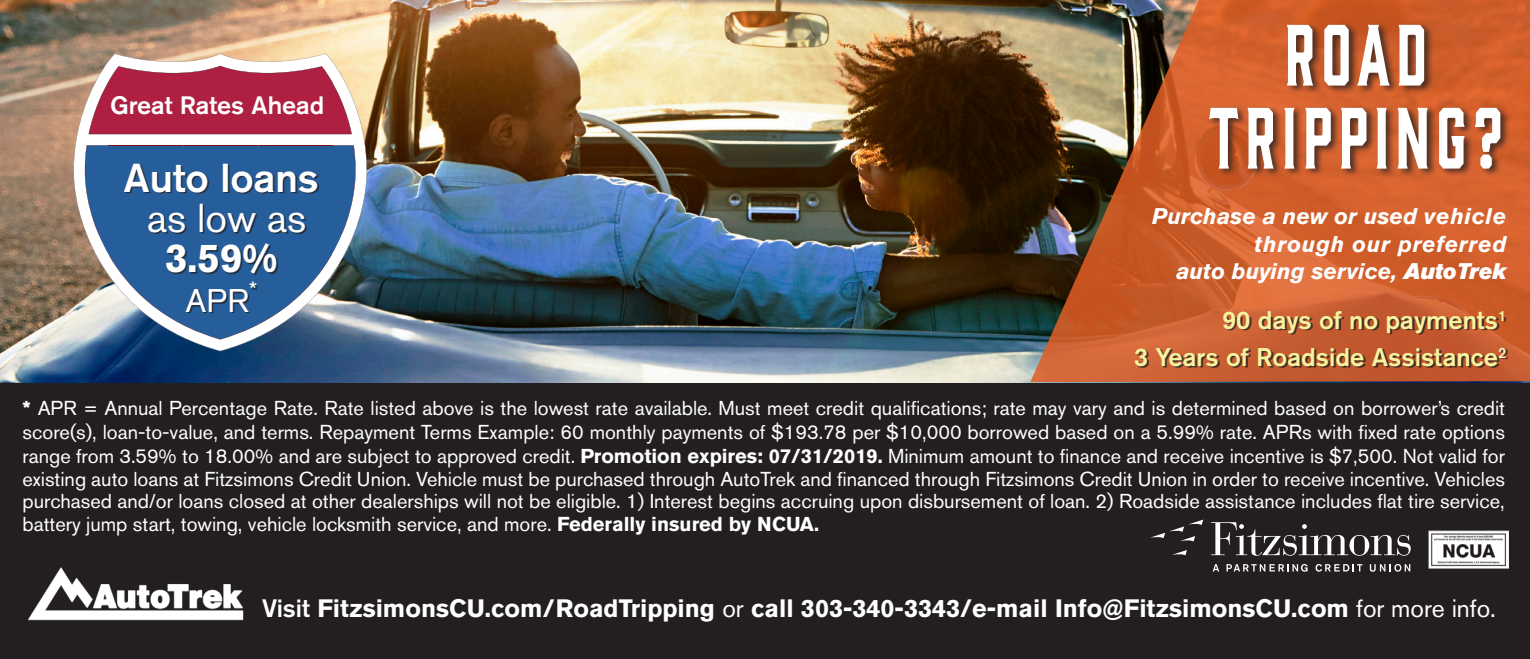
<style>
.page{position:relative;width:1530px;height:659px;background:#fff}
.page>*{position:absolute;margin:0;border:0;box-sizing:border-box;transform-origin:0 0}
.t1{font:80px "Gin";letter-spacing:.09em;color:#fff;scale:.81 1}
.t2{font:500 40px "Akzidenz Grotesk BE";color:#fff}
.t3{font:40px "Akzidenz Grotesk BE";color:#fff}
.t4{font:700 40px "Akzidenz Grotesk BE";color:#fff}
.t5{font:32.5px "Akzidenz Grotesk BE";color:#fff}
.t6{font:500 25.5px "Akzidenz Grotesk BE";color:#f6f39f}
.t7{font:700 25px "Akzidenz Grotesk BE";color:#fff}
.t8{font:500 25px "Akzidenz Grotesk BE";color:#fff}
.t9{font:italic 700 22.5px/27.5px "Akzidenz Grotesk BE";letter-spacing:.03em;color:#fff;text-align:right}
.t10{font:italic 700 22.5px "Akzidenz Grotesk BE";color:#fff}
.t11{font:20px/23px "Akzidenz Grotesk BE";color:#fff;text-align:justify}
.s1{font-family:"Akzidenz Grotesk BE Super";font-weight:400}
.s2{font-weight:700}
.s3{font-weight:500}
.s4{font-weight:400}
</style>
<div class="page">
<div style="left:0;top:382px;width:1530px;height:277px;background:#231f20"></div>
<svg style="left:1172px;top:550px;width:15px;height:5px"></svg>
<svg style="left:1150px;top:519px;width:53px;height:22px"></svg>
<svg style="left:1211px;top:522px;width:200px;height:34px"></svg>
<svg style="left:1213px;top:564px;width:6px;height:7px"></svg>
<svg style="left:1227px;top:564px;width:81px;height:7px"></svg>
<svg style="left:1316px;top:564px;width:46px;height:7px"></svg>
<svg style="left:1370px;top:564px;width:40px;height:7px"></svg>
<img style="left:0;top:0;width:1030px;height:382px">
<img style="left:28px;top:568px;width:216px;height:53px">
<img style="left:1428px;top:530px;width:80px;height:38px">
<svg style="left:1030px;top:0;width:500px;height:382px;background:#b45e34"></svg>
<div style="left:1137px;top:317px;width:371px;height:51px;background:#231f20;opacity:.75"></div>
<div style="left:1208px;top:22px;width:302px;height:155px;background:#231f20;opacity:.75"></div>
<img style="left:73px;top:53px;width:295px;height:298px">
<svg style="left:89px;top:66px;width:263px;height:68px;background:#b73d59"></svg>
<svg style="left:85px;top:145px;width:271px;height:217px;background:#52749a"></svg>
<div style="left:126px;top:164px;width:193px;height:149px;background:#231f20;opacity:.75"></div>
<p class="t8" style="left:110px;top:90px;width:216px">Great Rates Ahead</p>
<p class="t2" style="left:124px;top:153px;width:196px">Auto loans</p>
<p class="t3" style="left:147px;top:194px;width:161px">as low as</p>
<p class="t4" style="left:165px;top:234px;width:114px">3.59%</p>
<p class="t5" style="left:185px;top:281px;width:73px">APR<sup>*</sup></p>
<p class="t1" style="left:1284px;top:0;width:178px">ROAD</p>
<p class="t1" style="left:1208px;top:83px;width:365px">TRIPPING?</p>
<p class="t9" style="left:1152px;top:202px;width:356px">Purchase a new or used vehicle through our preferred</p>
<p class="t10" style="left:1176px;top:258px;width:332px">auto buying service, <span class="s1">AutoTrek</span></p>
<p class="t6" style="left:1222px;top:305px;width:286px">90 days of no payments<sup>1</sup></p>
<p class="t6" style="left:1134px;top:342px;width:374px">3 Years of Roadside Assistance<sup>2</sup></p>
<p class="t11" style="left:22px;top:397px;width:1484px"><span class="s2">*</span> APR = Annual Percentage Rate. Rate listed above is the lowest rate available. Must meet credit qualifications; rate may vary and is determined based on borrower’s credit score(s), loan-to-value, and terms. Repayment Terms Example: 60 monthly payments of $193.78 per $10,000 borrowed based on a 5.99% rate. APRs with fixed rate options range from 3.59% to 18.00% and are subject to approved credit. <span class="s2">Promotion expires: 07/31/2019.</span> Minimum amount to finance and receive incentive is $7,500. Not valid for existing auto loans at Fitzsimons Credit Union. Vehicle must be purchased through AutoTrek and financed through Fitzsimons Credit Union in order to receive incentive. Vehicles purchased and/or loans closed at other dealerships will not be eligible. 1) Interest begins accruing upon disbursement of loan. 2) Roadside assistance includes flat tire service, battery jump start, towing, vehicle locksmith service, and more. <span class="s2">Federally insured by NCUA.</span></p>
<p class="t7" style="left:262px;top:593px;width:1235px"><span class="s3">Visit</span> FitzsimonsCU.com/RoadTripping <span class="s4">or</span> call 303-340-3343/e-mail Info@FitzsimonsCU.com <span class="s4">for more info.</span></p>
</div>
